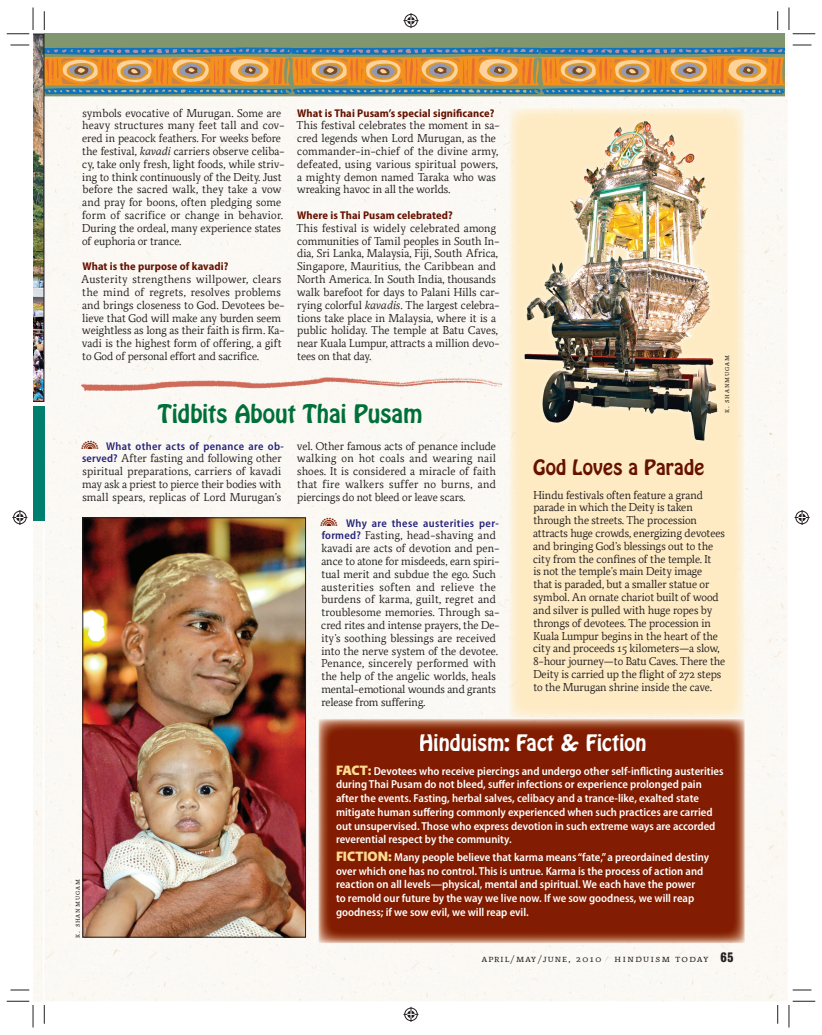
<style>
.page{position:relative;width:822px;height:1035px;background:#fff}
.page>*{position:absolute;margin:0;border:0;box-sizing:border-box;transform-origin:0 0}
.t1{font:22.5px "Hobo Std";color:#006f3a}
.t2{font:20px "Hobo Std";color:#fff}
.t3{font:18.75px "Hobo Std";letter-spacing:.01em;color:#651200}
.t4{font:11.5px/12.8px "Relato D";color:#231f20}
.t5{font:600 semi-condensed 11.5px/13.8px "Myriad Pro";color:#fff}
.t6{font:700 semi-condensed 11.25px "Myriad Pro";letter-spacing:.01em;color:#651200}
.t7{font:600 semi-condensed 11.25px "Myriad Pro";letter-spacing:.03em;color:#26237b}
.t8{font:10px "Relato D Small Capitals";letter-spacing:.1em;color:#231f20;scale:1.05 1}
.t9{font:10px "Relato D Small Capitals";letter-spacing:.15em;color:#231f20;scale:1.05 1}
.t10{font:7.5px "Relato D Small Capitals";letter-spacing:.125em;color:#231f20}
.s1{font-style:italic}
.s2{font-family:"Myriad Pro";font-weight:600;font-stretch:semi-condensed;font-size:11.25px;color:#26237b}
.s3{font-family:"Relato Sans OT";font-weight:900;font-stretch:normal;font-size:13.75px;color:#feda90}
.s4{font-family:"A Quantum Leap";font-weight:700;font-size:13.12px}
</style>
<div class="page">
<div style="left:33px;top:402px;width:10px;height:599px;background:#fbf9f4"></div>
<div style="left:44px;top:402px;width:464px;height:335px;background:#fbf9f4"></div>
<div style="left:744px;top:402px;width:43px;height:599px;background:#fbf9f4"></div>
<div style="left:44px;top:737px;width:306px;height:264px;background:#fbf9f4"></div>
<div style="left:350px;top:943px;width:394px;height:58px;background:#fbf9f4"></div>
<img style="left:508px;top:402px;width:39px;height:317px">
<div style="left:33px;top:406px;width:11px;height:115px;background:#007e6e"></div>
<img style="left:84px;top:520px;width:220px;height:416px">
<div style="left:82px;top:518px;width:224px;height:420px;border:1px solid #231f20"></div>
<img style="left:318px;top:719px;width:426px;height:224px">
<div style="left:420px;top:734px;width:225px;height:17px;background:#821c01"></div>
<img style="left:337px;top:765px;width:34px;height:10px">
<div style="left:371px;top:766px;width:352px;height:11px;background:#821c01"></div>
<div style="left:336px;top:780px;width:365px;height:11px;background:#821c01"></div>
<div style="left:336px;top:794px;width:362px;height:11px;background:#821c01"></div>
<div style="left:336px;top:808px;width:376px;height:10px;background:#821c01"></div>
<div style="left:336px;top:821px;width:379px;height:11px;background:#821c01"></div>
<div style="left:336px;top:835px;width:175px;height:11px;background:#821c01"></div>
<img style="left:337px;top:851px;width:54px;height:10px">
<div style="left:392px;top:853px;width:316px;height:10px;background:#821c01"></div>
<div style="left:336px;top:866px;width:367px;height:11px;background:#821c01"></div>
<div style="left:336px;top:880px;width:359px;height:11px;background:#821c01"></div>
<div style="left:336px;top:894px;width:358px;height:11px;background:#821c01"></div>
<div style="left:336px;top:908px;width:192px;height:10px;background:#821c01"></div>
<img style="left:517px;top:402px;width:219px;height:44px">
<svg style="left:10px;top:989px;width:19px;height:2px"></svg>
<svg style="left:792px;top:989px;width:19px;height:2px"></svg>
<svg style="left:43px;top:1005px;width:2px;height:19px"></svg>
<svg style="left:777px;top:1005px;width:1px;height:19px"></svg>
<svg style="left:7px;top:1001px;width:27px;height:27px"></svg>
<svg style="left:788px;top:1001px;width:27px;height:27px"></svg>
<svg style="left:7px;top:8px;width:808px;height:394px"></svg>
<svg style="left:403px;top:1007px;width:15px;height:15px"></svg>
<svg style="left:12px;top:510px;width:15px;height:15px"></svg>
<svg style="left:794px;top:510px;width:15px;height:15px"></svg>
<svg style="left:82px;top:441px;width:16px;height:8px"></svg>
<svg style="left:320px;top:518px;width:17px;height:8px"></svg>
<p class="t4" style="left:82px;top:107px;width:204px">symbols evocative of Murugan. Some are heavy structures many feet tall and cov&shy;ered in peacock feathers. For weeks before the festival, <span class="s1">kavadi</span> carriers observe celiba&shy;cy, take only fresh, light foods, while striv&shy;ing to think continuously of the Deity. Just before the sacred walk, they take a vow and pray for boons, often pledging some form of sacrifice or change in behavior.<br>During the ordeal, many experience states of euphoria or trance.</p>
<p class="t6" style="left:82px;top:262px;width:147px">What is the purpose of kavadi?</p>
<p class="t4" style="left:81px;top:274px;width:205px">Austerity strengthens willpower, clears the mind of regrets, resolves problems and brings closeness to God. Devotees be&shy;lieve that God will make any burden seem weightless as long as their faith is firm. Ka&shy;vadi is the highest form of offering, a gift to God of personal effort and sacrifice.</p>
<p class="t6" style="left:297px;top:108px;width:198px">What is Thai Pusam’s special significance?</p>
<p class="t4" style="left:296px;top:120px;width:204px">This festival celebrates the moment in sa&shy;cred legends when Lord Murugan, as the commander-in-chief of the divine army, defeated, using various spiritual powers, a mighty demon named Taraka who was wreaking havoc in all the worlds.</p>
<p class="t6" style="left:297px;top:211px;width:157px">Where is Thai Pusam celebrated?</p>
<p class="t4" style="left:296px;top:223px;width:204px">This festival is widely celebrated among communities of Tamil peoples in South In&shy;dia, Sri Lanka, Malaysia, Fiji, South Africa, Singapore, Mauritius, the Caribbean and North America. In South India, thousands walk barefoot for days to Palani Hills car&shy;rying colorful <span class="s1">kavadis</span>. The largest celebra&shy;tions take place in Malaysia, where it is a public holiday. The temple at Batu Caves, near Kuala Lumpur, attracts a million devo&shy;tees on that day.</p>
<h1 class="t1" style="left:158px;top:402px;width:266px">Tidbits About Thai Pusam</h1>
<p class="t7" style="left:106px;top:442px;width:179px">What other acts of penance are ob-</p>
<p class="t4" style="left:82px;top:453px;width:201px;text-align:justify"><span class="s2">served?</span> After fasting and following other spiritual preparations, carriers of kavadi may ask a priest to pierce their bodies with small spears, replicas of Lord Murugan’s</p>
<p class="t4" style="left:297px;top:440px;width:201px;text-align:justify">vel. Other famous acts of penance include walking on hot coals and wearing nail shoes. It is considered a miracle of faith that fire walkers suffer no burns, and piercings do not bleed or leave scars.</p>
<p class="t7" style="left:346px;top:518px;width:154px">Why are these austerities per-</p>
<p class="t4" style="left:321px;top:530px;width:180px"><span class="s2">formed?</span> Fasting, head-shaving and kavadi are acts of devotion and pen&shy;ance to atone for misdeeds, earn spiri&shy;tual merit and subdue the ego. Such austerities soften and relieve the burdens of karma, guilt, regret and troublesome memories. Through sa&shy;cred rites and intense prayers, the De&shy;ity’s soothing blessings are received into the nerve system of the devotee.<br>Penance, sincerely performed with the help of the angelic worlds, heals mental-emotional wounds and grants release from suffering.</p>
<p class="t10" style="left:723px;top:413px;width:60px;rotate:-90deg">k. shanmugam</p>
<h3 class="t3" style="left:533px;top:457px;width:172px">God Loves a Parade</h3>
<p class="t4" style="left:533px;top:489px;width:194px">Hindu festivals often feature a grand parade in which the Deity is taken through the streets. The procession attracts huge crowds, energizing devotees and bringing God’s blessings out to the city from the confines of the temple. It<br>is not the temple’s main Deity image<br>that is paraded, but a smaller statue or symbol. An ornate chariot built of wood and silver is pulled with huge ropes by throngs of devotees. The procession in Kuala Lumpur begins in the heart of the city and proceeds 15 kilometers—a slow, 8-hour journey—to Batu Caves. There the Deity is carried up the flight of 272 steps to the Murugan shrine inside the cave.</p>
<p class="t10" style="left:74px;top:938px;width:60px;rotate:-90deg">k. shanmugam</p>
<h2 class="t2" style="left:419px;top:732px;width:229px">Hinduism: Fact &amp; Fiction</h2>
<p class="t5" style="left:336px;top:765px;width:389px"><span class="s3">FACT:</span> Devotees who receive piercings and undergo other self-inflicting austerities during Thai Pusam do not bleed, suffer infections or experience prolonged pain after the events. Fasting, herbal salves, celibacy and a trance-like, exalted state mitigate human suffering commonly experienced when such practices are carried out unsupervised. Those who express devotion in such extreme ways are accorded reverential respect by the community.</p>
<p class="t5" style="left:336px;top:851px;width:374px"><span class="s3">FICTION:</span> Many people believe that karma means “fate,” a preordained destiny over which one has no control. This is untrue. Karma is the process of action and reaction on all levels—physical, mental and spiritual. We each have the power<br>to remold our future by the way we live now. If we sow goodness, we will reap goodness; if we sow evil, we will reap evil.</p>
<p class="t8" style="left:481px;top:955px;width:115px">april/may/june, 2010</p>
<p class="t9" style="left:614px;top:955px;width:115px">hinduism today <span class="s4">65</span></p>
</div>
